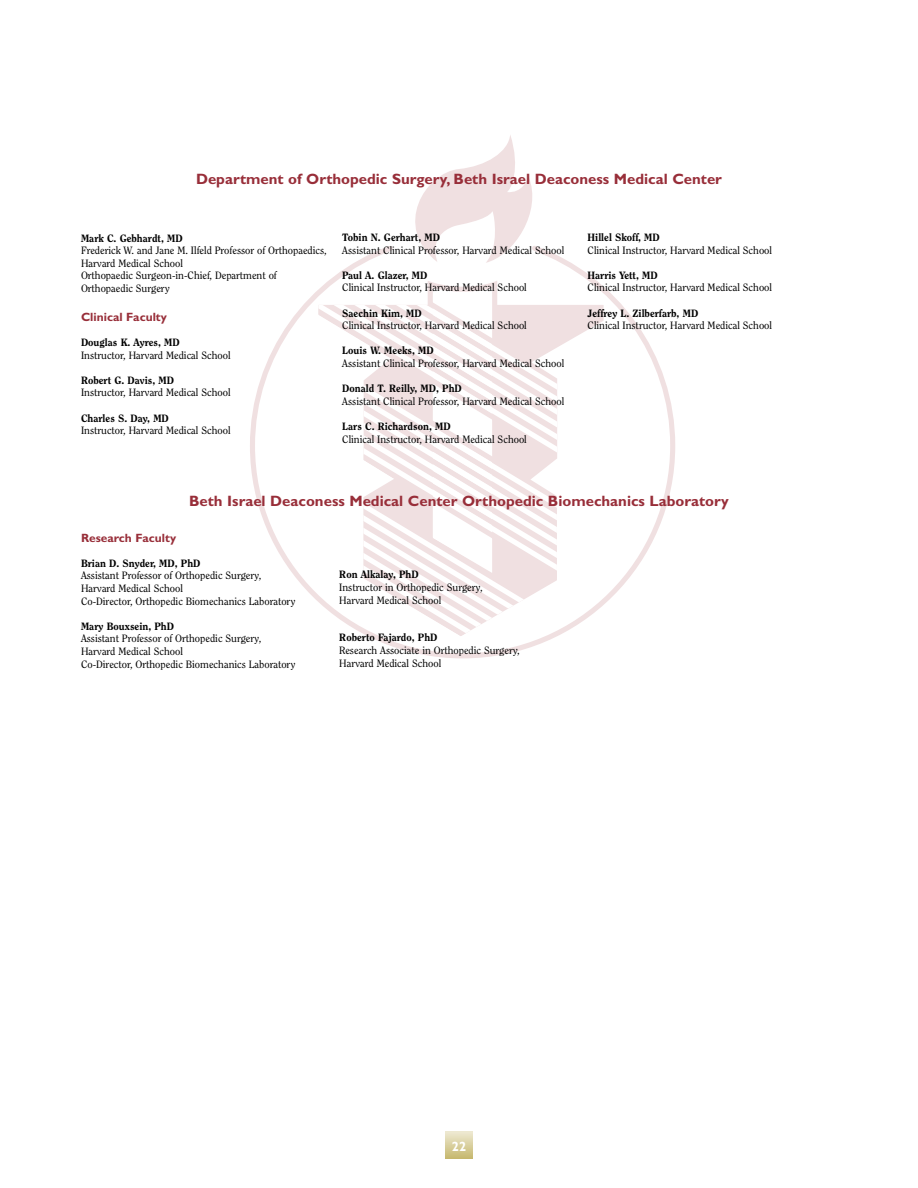
<style>
.page{position:relative;width:918px;height:1188px;background:#fff}
.page>*{position:absolute;margin:0;border:0;box-sizing:border-box;transform-origin:0 0}
.Sub_head-Ctrd{font:700 15px "Gill Sans";color:#982e39}
.t1{font:700 13.5px "Gill Sans";color:#fff;scale:.95 1}
.Footnote_body{font:700 12px "Gill Sans";color:#982e39}
.Footnote_body-2{font:10.5px/12.6px "Clearface IT Cby BT";color:#000}
.Footnote_body-3{font:800 10.5px "Clearface IT Cby BT";color:#000}
.footnote_bold{font:800 10.5px "Clearface IT Cby BT";color:#000}
</style>
<div class="page">
<svg style="left:446px;top:1132px;width:26px;height:27px"></svg>
<svg style="left:250px;top:246px;width:425px;height:413px"></svg>
<svg style="left:392px;top:135px;width:151px;height:128px"></svg>
<svg style="left:319px;top:277px;width:285px;height:199px"></svg>
<svg style="left:319px;top:476px;width:285px;height:160px"></svg>
<p class="Sub_head-Ctrd" style="left:196px;top:170px;width:528px">Department of Orthopedic Surgery, Beth Israel Deaconess Medical Center</p>
<p class="footnote_bold" style="left:81px;top:232px;width:103px">Mark C. Gebhardt, MD</p>
<p class="Footnote_body-2" style="left:81px;top:244px;width:247px">Frederick W. and Jane M. Ilfeld Professor of Orthopaedics,<br>Harvard Medical School</p>
<p class="Footnote_body-2" style="left:81px;top:269px;width:197px">Orthopaedic Surgeon-in-Chief, Department of<br>Orthopaedic Surgery</p>
<p class="Footnote_body" style="left:81px;top:310px;width:87px">Clinical Faculty</p>
<p class="footnote_bold" style="left:81px;top:336px;width:100px">Douglas K. Ayres, MD</p>
<p class="Footnote_body-2" style="left:81px;top:349px;width:151px">Instructor, Harvard Medical School</p>
<p class="Footnote_body-3" style="left:81px;top:374px;width:95px">Robert G. Davis, MD</p>
<p class="Footnote_body-2" style="left:81px;top:386px;width:151px">Instructor, Harvard Medical School</p>
<p class="Footnote_body-3" style="left:81px;top:412px;width:89px">Charles S. Day, MD</p>
<p class="Footnote_body-2" style="left:81px;top:424px;width:151px">Instructor, Harvard Medical School</p>
<p class="Footnote_body-3" style="left:342px;top:231px;width:99px">Tobin N. Gerhart, MD</p>
<p class="Footnote_body-2" style="left:342px;top:243px;width:223px">Assistant Clinical Professor, Harvard Medical School</p>
<p class="Footnote_body-3" style="left:342px;top:269px;width:87px">Paul A. Glazer, MD</p>
<p class="Footnote_body-2" style="left:342px;top:281px;width:186px">Clinical Instructor, Harvard Medical School</p>
<p class="Footnote_body-3" style="left:342px;top:306px;width:81px">Saechin Kim, MD</p>
<p class="Footnote_body-2" style="left:342px;top:319px;width:186px">Clinical Instructor, Harvard Medical School</p>
<p class="Footnote_body-3" style="left:342px;top:344px;width:93px">Louis W. Meeks, MD</p>
<p class="Footnote_body-2" style="left:342px;top:357px;width:223px">Assistant Clinical Professor, Harvard Medical School</p>
<p class="Footnote_body-3" style="left:342px;top:382px;width:121px">Donald T. Reilly, MD, PhD</p>
<p class="Footnote_body-2" style="left:342px;top:395px;width:223px">Assistant Clinical Professor, Harvard Medical School</p>
<p class="Footnote_body-3" style="left:342px;top:420px;width:110px">Lars C. Richardson, MD</p>
<p class="Footnote_body-2" style="left:342px;top:432px;width:186px">Clinical Instructor, Harvard Medical School</p>
<p class="Footnote_body-3" style="left:588px;top:231px;width:74px">Hillel Skoff, MD</p>
<p class="Footnote_body-2" style="left:588px;top:243px;width:186px">Clinical Instructor, Harvard Medical School</p>
<p class="Footnote_body-3" style="left:588px;top:269px;width:72px">Harris Yett, MD</p>
<p class="Footnote_body-2" style="left:588px;top:281px;width:186px">Clinical Instructor, Harvard Medical School</p>
<p class="Footnote_body-3" style="left:588px;top:306px;width:112px">Jeffrey L. Zilberfarb, MD</p>
<p class="Footnote_body-2" style="left:588px;top:319px;width:186px">Clinical Instructor, Harvard Medical School</p>
<p class="Sub_head-Ctrd" style="left:189px;top:492px;width:541px">Beth Israel Deaconess Medical Center Orthopedic Biomechanics Laboratory</p>
<p class="Footnote_body" style="left:81px;top:531px;width:97px">Research Faculty</p>
<p class="footnote_bold" style="left:81px;top:557px;width:121px">Brian D. Snyder, MD, PhD</p>
<p class="Footnote_body-2" style="left:81px;top:569px;width:182px">Assistant Professor of Orthopedic Surgery,</p>
<p class="Footnote_body-2" style="left:81px;top:582px;width:103px">Harvard Medical School</p>
<p class="Footnote_body-2" style="left:81px;top:595px;width:216px">Co-Director, Orthopedic Biomechanics Laboratory</p>
<p class="footnote_bold" style="left:81px;top:620px;width:95px">Mary Bouxsein, PhD</p>
<p class="Footnote_body-2" style="left:81px;top:632px;width:182px">Assistant Professor of Orthopedic Surgery,</p>
<p class="Footnote_body-2" style="left:81px;top:645px;width:103px">Harvard Medical School</p>
<p class="Footnote_body-2" style="left:81px;top:658px;width:216px">Co-Director, Orthopedic Biomechanics Laboratory</p>
<p class="footnote_bold" style="left:339px;top:568px;width:81px">Ron Alkalay, PhD</p>
<p class="Footnote_body-2" style="left:339px;top:581px;width:145px">Instructor in Orthopedic Surgery,</p>
<p class="Footnote_body-2" style="left:339px;top:594px;width:103px">Harvard Medical School</p>
<p class="footnote_bold" style="left:339px;top:631px;width:100px">Roberto Fajardo, PhD</p>
<p class="Footnote_body-2" style="left:339px;top:644px;width:182px">Research Associate in Orthopedic Surgery,</p>
<p class="Footnote_body-2" style="left:339px;top:657px;width:103px">Harvard Medical School</p>
<p class="t1" style="left:452px;top:1138px;width:16px">22</p>
</div>
